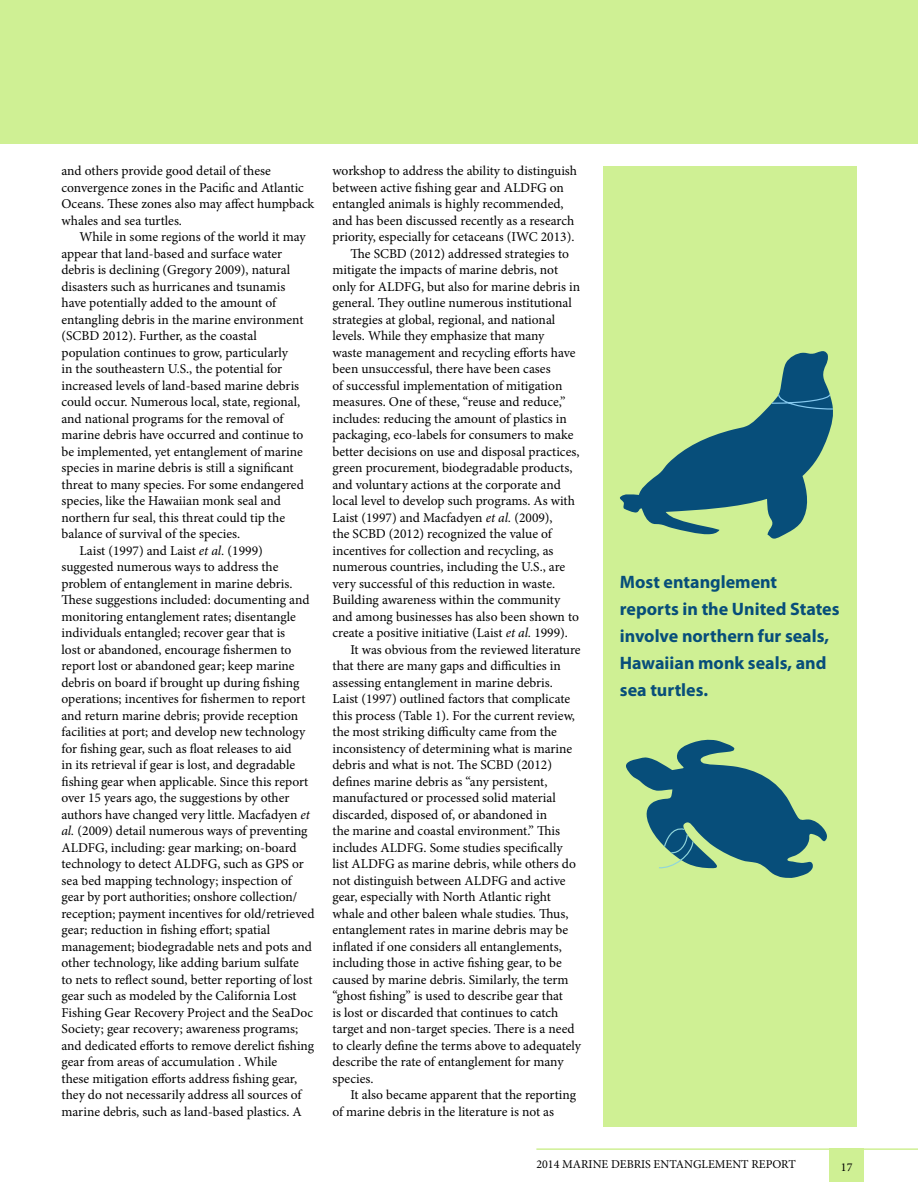
<style>
.page{position:relative;width:918px;height:1188px;background:#fff}
.page>*{position:absolute;margin:0;border:0;box-sizing:border-box;transform-origin:0 0}
.t1{font:700 18px/27px "Myriad Pro";color:#074e7a}
.t2{font:13.5px/16.5px "Minion Pro";color:#000}
.t3{font:12px "Minion Pro";color:#000}
.s1{font-style:italic}
</style>
<div class="page">
<hr style="left:536px;top:1148px;width:382px;height:2px;background:#cff094">
<div style="left:829px;top:1148px;width:35px;height:33px;background:#cff094"></div>
<div style="left:0;top:0;width:918px;height:144px;background:#cff094"></div>
<div style="left:603px;top:166px;width:253px;height:960px;background:#cff094"></div>
<svg style="left:620px;top:351px;width:213px;height:188px"></svg>
<svg style="left:626px;top:739px;width:201px;height:139px"></svg>
<p class="t2" style="left:62px;top:163px;width:254px">and others provide good detail of these convergence zones in the Pacific and Atlantic Oceans. These zones also may affect humpback whales and sea turtles.</p>
<p class="t2" style="left:62px;top:229px;width:246px;text-indent:18px">While in some regions of the world it may appear that land-based and surface water debris is declining (Gregory 2009), natural disasters such as hurricanes and tsunamis have potentially added to the amount of entangling debris in the marine environment (SCBD 2012). Further, as the coastal population continues to grow, particularly<br>in the southeastern U.S., the potential for increased levels of land-based marine debris could occur. Numerous local, state, regional, and national programs for the removal of marine debris have occurred and continue to be implemented, yet entanglement of marine species in marine debris is still a significant threat to many species. For some endangered species, like the Hawaiian monk seal and northern fur seal, this threat could tip the balance of survival of the species.</p>
<p class="t2" style="left:62px;top:542px;width:255px;text-indent:18px">Laist (1997) and Laist <span class="s1">et al.</span> (1999) suggested numerous ways to address the problem of entanglement in marine debris.<br>These suggestions included: documenting and monitoring entanglement rates; disentangle individuals entangled; recover gear that is<br>lost or abandoned, encourage fishermen to report lost or abandoned gear; keep marine debris on board if brought up during fishing operations; incentives for fishermen to report and return marine debris; provide reception facilities at port; and develop new technology for fishing gear, such as float releases to aid<br>in its retrieval if gear is lost, and degradable fishing gear when applicable. Since this report over 15 years ago, the suggestions by other authors have changed very little. Macfadyen <span class="s1">et al.</span> (2009) detail numerous ways of preventing ALDFG, including: gear marking; on-board technology to detect ALDFG, such as GPS or sea bed mapping technology; inspection of gear by port authorities; onshore collection/ reception; payment incentives for old/retrieved gear; reduction in fishing effort; spatial management; biodegradable nets and pots and other technology, like adding barium sulfate<br>to nets to reflect sound, better reporting of lost gear such as modeled by the California Lost Fishing Gear Recovery Project and the SeaDoc Society; gear recovery; awareness programs; and dedicated efforts to remove derelict fishing gear from areas of accumulation . While<br>these mitigation efforts address fishing gear, they do not necessarily address all sources of marine debris, such as land-based plastics. A</p>
<p class="t2" style="left:332px;top:163px;width:246px">workshop to address the ability to distinguish between active fishing gear and ALDFG on entangled animals is highly recommended, and has been discussed recently as a research priority, especially for cetaceans (IWC 2013).</p>
<p class="t2" style="left:332px;top:245px;width:249px;text-indent:18px">The SCBD (2012) addressed strategies to mitigate the impacts of marine debris, not only for ALDFG, but also for marine debris in general. They outline numerous institutional strategies at global, regional, and national levels. While they emphasize that many<br>waste management and recycling efforts have been unsuccessful, there have been cases<br>of successful implementation of mitigation measures. One of these, “reuse and reduce,” includes: reducing the amount of plastics in packaging, eco-labels for consumers to make better decisions on use and disposal practices, green procurement, biodegradable products, and voluntary actions at the corporate and local level to develop such programs. As with Laist (1997) and Macfadyen <span class="s1">et al.</span> (2009),<br>the SCBD (2012) recognized the value of incentives for collection and recycling, as numerous countries, including the U.S., are very successful of this reduction in waste.<br>Building awareness within the community and among businesses has also been shown to create a positive initiative (Laist <span class="s1">et al.</span> 1999).</p>
<p class="t2" style="left:332px;top:641px;width:250px;text-indent:18px">It was obvious from the reviewed literature that there are many gaps and difficulties in assessing entanglement in marine debris.<br>Laist (1997) outlined factors that complicate this process (Table 1). For the current review, the most striking difficulty came from the inconsistency of determining what is marine debris and what is not. The SCBD (2012) defines marine debris as “any persistent, manufactured or processed solid material discarded, disposed of, or abandoned in<br>the marine and coastal environment.” This includes ALDFG. Some studies specifically list ALDFG as marine debris, while others do not distinguish between ALDFG and active gear, especially with North Atlantic right whale and other baleen whale studies. Thus, entanglement rates in marine debris may be inflated if one considers all entanglements, including those in active fishing gear, to be caused by marine debris. Similarly, the term “ghost fishing” is used to describe gear that<br>is lost or discarded that continues to catch target and non-target species. There is a need to clearly define the terms above to adequately describe the rate of entanglement for many species.</p>
<p class="t2" style="left:332px;top:1087px;width:245px;text-indent:18px">It also became apparent that the reporting of marine debris in the literature is not as</p>
<p class="t1" style="left:620px;top:568px;width:221px">Most entanglement reports in the United States involve northern fur seals,<br>Hawaiian monk seals, and sea turtles.</p>
<p class="t3" style="left:536px;top:1156px;width:261px">2014 MARINE DEBRIS ENTANGLEMENT REPORT</p>
<p class="t3" style="left:841px;top:1159px;width:13px">17</p>
</div>
